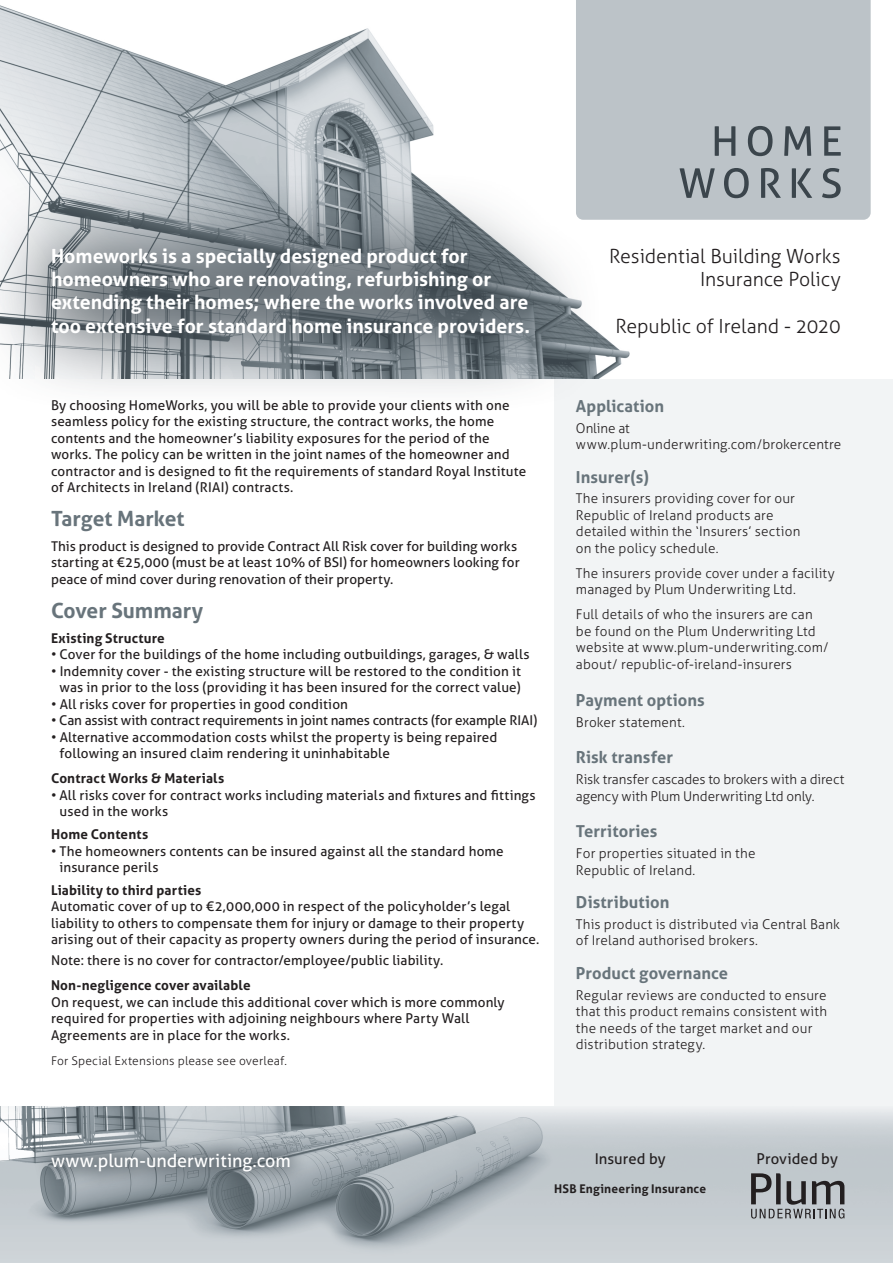
<style>
.page{position:relative;width:893px;height:1263px;background:#fff}
.page>*{position:absolute;margin:0;border:0;box-sizing:border-box;transform-origin:0 0}
.t1{font:700 21px "Aller";color:#68747b}
.t2{font:700 19.5px/23.4px "Aller";color:#fff}
.t3{font:300 19.5px/23.4px "Aller";letter-spacing:-.005em;color:#231f20;text-align:right}
.t4{font:18px "Aller";letter-spacing:-.005em;color:#fff}
.t5{font:700 16.5px "Aller";letter-spacing:.005em;color:#68747b}
.t6{font:14.85px "Aller";letter-spacing:.005em;color:#231f20}
.t7{font:13.5px/16.5px "Aller";letter-spacing:.01em;color:#231f20}
.t8{font:300 13.5px/16.5px "Aller";letter-spacing:.01em;color:#231f20}
.t9{font:700 13.5px "Aller";letter-spacing:.01em;color:#231f20}
.t10{font:300 13.5px/16.5px "Aller";letter-spacing:-.01em;color:#231f20}
.t11{font:13.5px "Aller";letter-spacing:-.01em;color:#231f20}
.t12{font:300 12px "Aller";letter-spacing:.015em;color:#231f20}
.t13{font:700 12px "Aller";letter-spacing:.015em;color:#231f20}
</style>
<div class="page">
<div style="left:555px;top:0;width:338px;height:1263px;background:#f2f4f5"></div>
<img style="left:0;top:1107px;width:893px;height:156px">
<img style="left:0;top:0;width:893px;height:378px">
<div style="left:576px;top:0;width:295px;height:220px;background:#bcc3c8"></div>
<div style="left:33px;top:1135px;width:276px;height:55px;background:#3b454c;opacity:.75"></div>
<div style="left:0;top:170px;width:604px;height:244px;background:#3b454c;opacity:.75"></div>
<svg style="left:679px;top:168px;width:162px;height:30px;background:#939ba1"></svg>
<svg style="left:715px;top:126px;width:126px;height:30px;background:#929aa0"></svg>
<svg style="left:751px;top:1173px;width:93px;height:45px;background:#8f9396"></svg>
<p class="t2" style="left:51px;top:244px;width:480px">Homeworks is a specially designed product for homeowners who are renovating, refurbishing or extending their homes; where the works involved are too extensive for standard home insurance providers.</p>
<p class="t3" style="left:609px;top:244px;width:233px">Residential Building Works<br>Insurance Policy</p>
<p class="t3" style="left:615px;top:314px;width:227px">Republic of Ireland - 2020</p>
<p class="t7" style="left:51px;top:397px;width:477px">By choosing HomeWorks, you will be able to provide your clients with one seamless policy for the existing structure, the contract works, the home contents and the homeowner’s liability exposures for the period of the works. The policy can be written in the joint names of the homeowner and contractor and is designed to fit the requirements of standard Royal Institute of Architects in Ireland (RIAI) contracts.</p>
<p class="t1" style="left:51px;top:505px;width:135px">Target Market</p>
<p class="t7" style="left:51px;top:538px;width:470px">This product is designed to provide Contract All Risk cover for building works starting at €25,000 (must be at least 10% of BSI) for homeowners looking for peace of mind cover during renovation of their property.</p>
<p class="t1" style="left:51px;top:597px;width:154px">Cover Summary</p>
<p class="t9" style="left:51px;top:629px;width:115px">Existing Structure</p>
<p class="t7" style="left:51px;top:646px;width:480px">• Cover for the buildings of the home including outbuildings, garages, &amp; walls</p>
<p class="t7" style="left:51px;top:662px;width:471px;text-align:right">• Indemnity cover - the existing structure will be restored to the condition it was in prior to the loss (providing it has been insured for the correct value)</p>
<p class="t7" style="left:51px;top:695px;width:299px">• All risks cover for properties in good condition</p>
<p class="t11" style="left:51px;top:712px;width:488px">• Can assist with contract requirements in joint names contracts (for example RIAI)</p>
<p class="t7" style="left:60px;top:728px;width:439px;text-indent:-9px">• Alternative accommodation costs whilst the property is being repaired following an insured claim rendering it uninhabitable</p>
<p class="t9" style="left:51px;top:770px;width:175px">Contract Works &amp; Materials</p>
<p class="t7" style="left:60px;top:786px;width:478px;text-indent:-9px">• All risks cover for contract works including materials and fixtures and fittings used in the works</p>
<p class="t9" style="left:51px;top:826px;width:99px">Home Contents</p>
<p class="t7" style="left:60px;top:842px;width:446px;text-indent:-9px">• The homeowners contents can be insured against all the standard home insurance perils</p>
<p class="t9" style="left:51px;top:882px;width:152px">Liability to third parties</p>
<p class="t7" style="left:51px;top:898px;width:490px">Automatic cover of up to €2,000,000 in respect of the policyholder’s legal liability to others to compensate them for injury or damage to their property arising out of their capacity as property owners during the period of insurance.</p>
<p class="t7" style="left:51px;top:952px;width:394px">Note: there is no cover for contractor/employee/public liability.</p>
<p class="t9" style="left:51px;top:977px;width:201px">Non-negligence cover available</p>
<p class="t7" style="left:51px;top:993px;width:455px">On request, we can include this additional cover which is more commonly required for properties with adjoining neighbours where Party Wall<br>Agreements are in place for the works.</p>
<p class="t12" style="left:51px;top:1053px;width:237px">For Special Extensions please see overleaf.</p>
<p class="t5" style="left:576px;top:396px;width:90px">Application</p>
<p class="t8" style="left:576px;top:420px;width:267px">Online at www.plum-underwriting.com/brokercentre</p>
<p class="t5" style="left:576px;top:467px;width:74px">Insurer(s)</p>
<p class="t8" style="left:576px;top:490px;width:226px">The insurers providing cover for our Republic of Ireland products are detailed within the ‘Insurers’ section on the policy schedule.</p>
<p class="t8" style="left:576px;top:565px;width:260px">The insurers provide cover under a facility managed by Plum Underwriting Ltd.</p>
<p class="t8" style="left:576px;top:606px;width:254px">Full details of who the insurers are can be found on the Plum Underwriting Ltd website at www.plum-underwriting.com/ about/ republic-of-ireland-insurers</p>
<p class="t5" style="left:576px;top:690px;width:130px">Payment options</p>
<p class="t8" style="left:576px;top:713px;width:110px">Broker statement.</p>
<p class="t5" style="left:576px;top:747px;width:99px">Risk transfer</p>
<p class="t10" style="left:576px;top:771px;width:270px">Risk transfer cascades to brokers with a direct agency with Plum Underwriting Ltd only.</p>
<p class="t5" style="left:576px;top:821px;width:83px">Territories</p>
<p class="t8" style="left:576px;top:845px;width:181px">For properties situated in the<br>Republic of Ireland.</p>
<p class="t5" style="left:576px;top:892px;width:95px">Distribution</p>
<p class="t8" style="left:576px;top:916px;width:266px">This product is distributed via Central Bank of Ireland authorised brokers.</p>
<p class="t5" style="left:576px;top:963px;width:154px">Product governance</p>
<p class="t8" style="left:576px;top:987px;width:253px">Regular reviews are conducted to ensure that this product remains consistent with the needs of the target market and our distribution strategy.</p>
<p class="t4" style="left:51px;top:1150px;width:241px">www.plum-underwriting.com</p>
<p class="t6" style="left:595px;top:1150px;width:72px">Insured by</p>
<p class="t6" style="left:757px;top:1150px;width:83px">Provided by</p>
<p class="t13" style="left:554px;top:1181px;width:153px">HSB Engineering Insurance</p>
</div>
